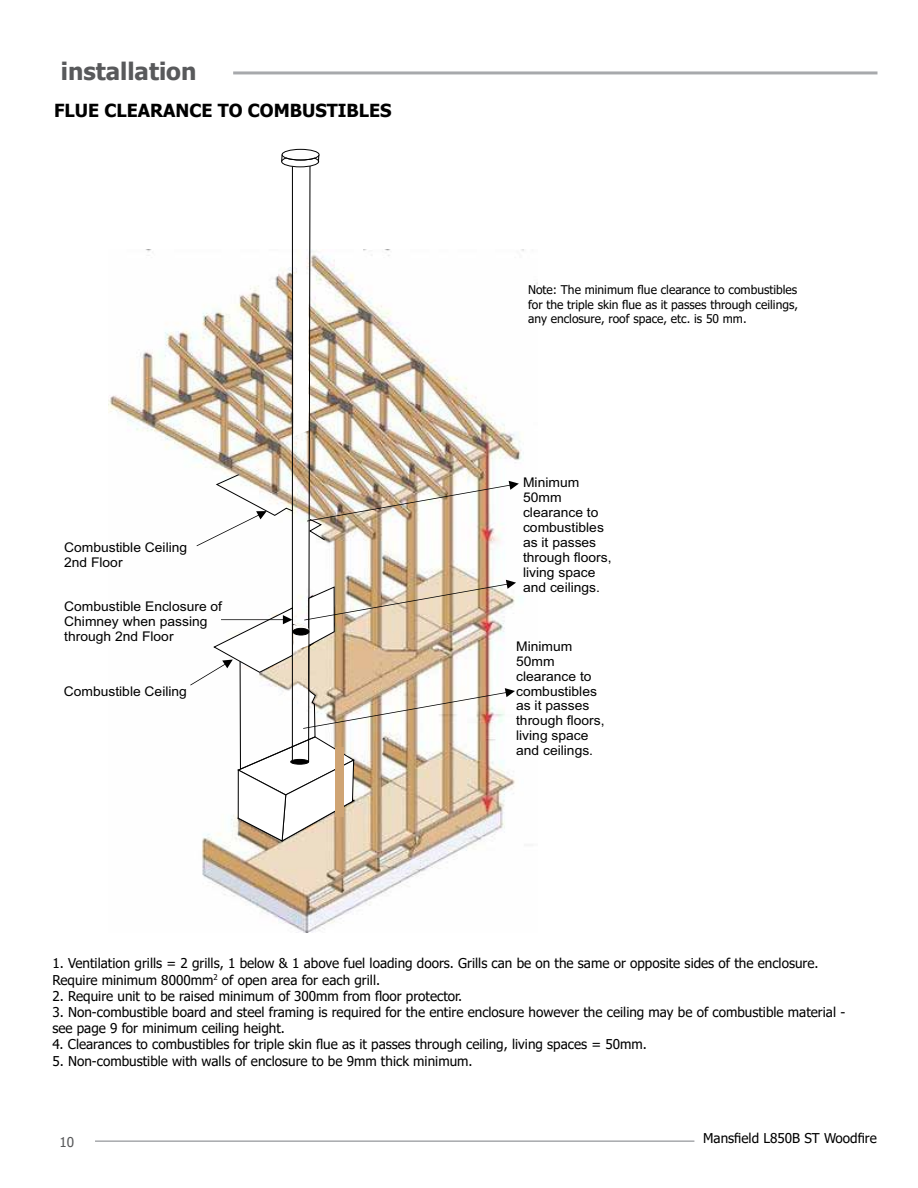
<style>
.page{position:relative;width:918px;height:1188px;background:#fff}
.page>*{position:absolute;margin:0;border:0;box-sizing:border-box;transform-origin:0 0}
.t1{font:700 24px "Tahoma";color:#58595b}
.t2{font:700 18px "Tahoma";color:#000}
.t3{font:13.5px/16.2px "Tahoma";color:#000}
.t4{font:13.5px "Tahoma";color:#58595b}
.t5{font:13.35px/15px "Arial";color:#000;scale:1.04 1}
.t6{font:12px/14.4px "Tahoma";color:#000;text-align:justify}
</style>
<div class="page">
<hr style="left:95px;top:1140px;width:599px;height:2px;background:#a7a9ac">
<hr style="left:233px;top:71px;width:644px;height:3px;background:#a7a9ac">
<img style="left:108px;top:249px;width:430px;height:684px">
<div style="left:282px;top:149px;width:37px;height:11px;border:1px solid #000;border-radius:50%"></div>
<svg style="left:190px;top:155px;width:329px;height:687px"></svg>
<h1 class="t1" style="left:61px;top:54px;width:137px">installation</h1>
<h2 class="t2" style="left:54px;top:98px;width:339px">FLUE CLEARANCE TO COMBUSTIBLES</h2>
<p class="t5" style="left:64px;top:540px;width:120px">Combustible Ceiling<br>2nd Floor</p>
<p class="t5" style="left:64px;top:599px;width:153px">Combustible Enclosure of<br>Chimney when passing through 2nd Floor</p>
<p class="t5" style="left:64px;top:684px;width:120px">Combustible Ceiling</p>
<p class="t6" style="left:528px;top:283px;width:271px">Note: The minimum flue clearance to combustibles for the triple skin flue as it passes through ceilings, any enclosure, roof space, etc. is 50 mm.</p>
<p class="t5" style="left:523px;top:475px;width:87px">Minimum<br>50mm clearance to combustibles as it passes through floors, living space and ceilings.</p>
<p class="t5" style="left:516px;top:638px;width:87px">Minimum<br>50mm clearance to combustibles as it passes through floors, living space and ceilings.</p>
<p class="t3" style="left:52px;top:956px;width:768px">1. Ventilation grills = 2 grills, 1 below &amp; 1 above fuel loading doors. Grills can be on the same or opposite sides of the enclosure.<br>Require minimum 8000mm<sup>2</sup> of open area for each grill.</p>
<p class="t3" style="left:52px;top:989px;width:412px">2. Require unit to be raised minimum of 300mm from floor protector.</p>
<p class="t3" style="left:52px;top:1005px;width:794px">3. Non-combustible board and steel framing is required for the entire enclosure however the ceiling may be of combustible material - see page 9 for minimum ceiling height.</p>
<p class="t3" style="left:52px;top:1037px;width:596px">4. Clearances to combustibles for triple skin flue as it passes through ceiling, living spaces = 50mm.</p>
<p class="t3" style="left:52px;top:1053px;width:422px">5. Non-combustible with walls of enclosure to be 9mm thick minimum.</p>
<p class="t4" style="left:60px;top:1133px;width:16px">10</p>
<p class="t3" style="left:703px;top:1131px;width:175px">Mansfield L850B ST Woodfire</p>
</div>
